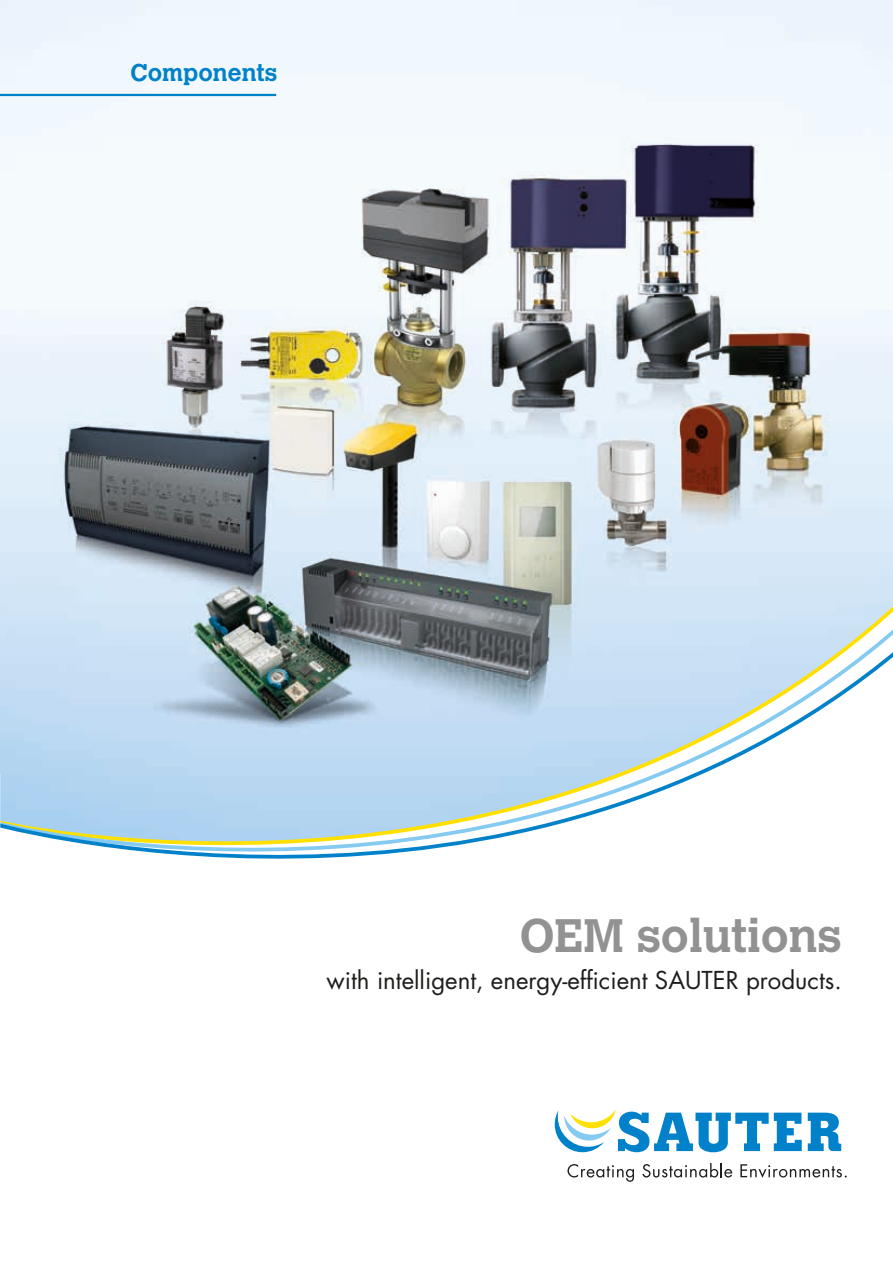
<style>
.page{position:relative;width:893px;height:1263px;background:#fff}
.page>*{position:absolute;margin:0;border:0;box-sizing:border-box;transform-origin:0 0}
.t1{font:700 46.5px "Calvert MT Pro";color:#939292}
.t2{font:24px "Futura";color:#1d1d1b}
.t3{font:700 24px "Calvert MT Pro";color:#0081c9}
</style>
<div class="page">
<img style="left:0;top:0;width:893px;height:566px">
<hr style="left:0;top:94px;width:276px;height:2px;background:#0081c9">
<svg style="left:808px;top:1112px;width:33px;height:39px"></svg>
<svg style="left:555px;top:1109px;width:247px;height:44px"></svg>
<svg style="left:0;top:566px;width:893px;height:15px;background:#b6c5cf"></svg>
<svg style="left:0;top:581px;width:893px;height:20px;background:#b0bfca"></svg>
<svg style="left:0;top:601px;width:893px;height:258px"></svg>
<svg style="left:567px;top:1164px;width:67px;height:18px"></svg>
<svg style="left:642px;top:1163px;width:90px;height:14px"></svg>
<svg style="left:740px;top:1164px;width:107px;height:14px"></svg>
<p class="t3" style="left:130px;top:57px;width:148px">Components</p>
<h1 class="t1" style="left:520px;top:907px;width:324px">OEM solutions</h1>
<p class="t2" style="left:327px;top:965px;width:517px">with intelligent, energy-efficient SAUTER products.</p>
</div>
